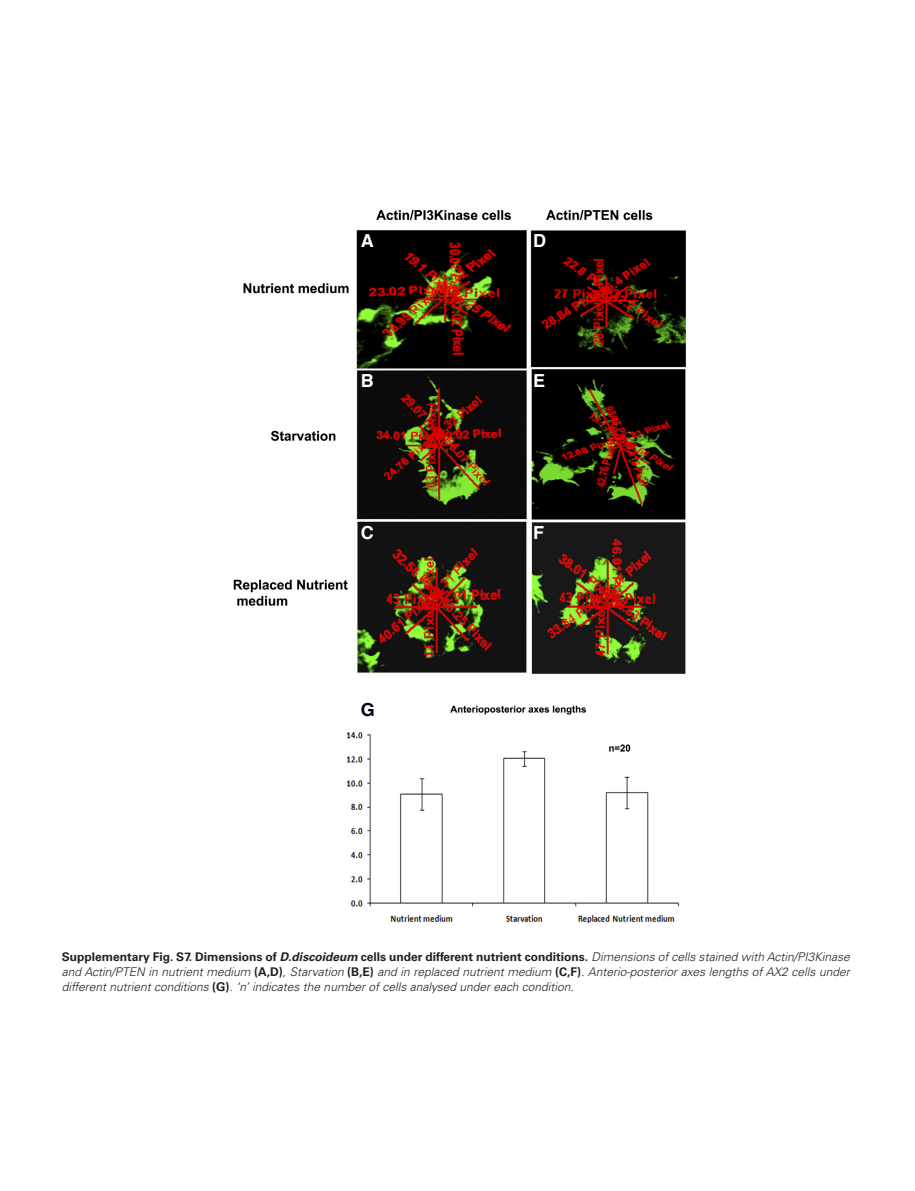
<style>
.page{position:relative;width:915px;height:1191px;background:#fff}
.page>*{position:absolute;margin:0;border:0;box-sizing:border-box;transform-origin:0 0}
._0-PictureA_B_C{font:700 18px "Helvetica";color:#fff}
._0-PictureA_B_C-2{font:700 18px "Helvetica";color:#000017}
._0-PictureLegendText{font:italic 300 12px/15px "Univers LT Std";color:#231f20;text-align:justify}
.s1{font-weight:700;font-style:normal}
.s2{font-weight:700}
</style>
<div class="page">
<img style="left:233px;top:209px;width:453px;height:715px">
<p class="_0-PictureA_B_C" style="left:360px;top:226px;width:14px">A</p>
<p class="_0-PictureA_B_C" style="left:533px;top:226px;width:14px">D</p>
<p class="_0-PictureA_B_C" style="left:360px;top:366px;width:14px">B</p>
<p class="_0-PictureA_B_C" style="left:533px;top:366px;width:14px">E</p>
<p class="_0-PictureA_B_C" style="left:360px;top:518px;width:14px">C</p>
<p class="_0-PictureA_B_C" style="left:533px;top:518px;width:12px">F</p>
<p class="_0-PictureA_B_C-2" style="left:360px;top:695px;width:16px">G</p>
<p class="_0-PictureLegendText" style="left:62px;top:949px;width:789px"><span class="s1">Supplementary Fig. S7. Dimensions of</span> <span class="s2">D.discoideum</span> <span class="s1">cells under different nutrient conditions.</span> Dimensions of cells stained with Actin/PI3Kinase and Actin/PTEN in nutrient medium <span class="s1">(A,D)</span>, Starvation <span class="s1">(B,E)</span> and in replaced nutrient medium <span class="s1">(C,F)</span>. Anterio-posterior axes lengths of AX2 cells under different nutrient conditions <span class="s1">(G)</span>. ‘n’ indicates the number of cells analysed under each condition.</p>
</div>
